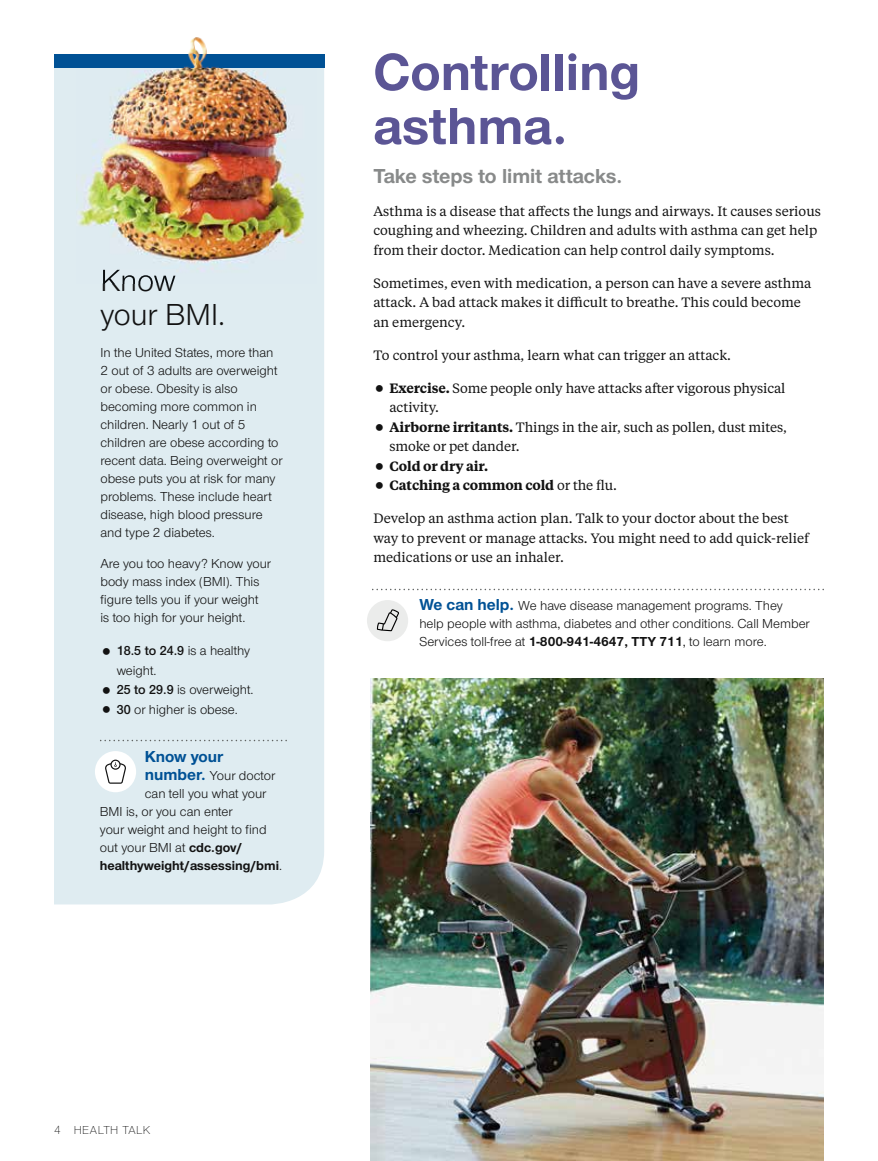
<style>
.page{position:relative;width:878px;height:1161px;background:#fff}
.page>*{position:absolute;margin:0;border:0;box-sizing:border-box;transform-origin:0 0}
.t1{font:700 54px/54px "UHC Sans";color:#5b5595}
.t2{font:31.5px/34.5px "UHC Sans";color:#121212}
.t3{font:700 21px "UHC Sans";color:#888a8a}
.t4{font:700 16.5px "UHC Sans";color:#005195}
.t5{font:13.5px/18px "UHC Sans";color:#121212}
.t6{font:13.5px/19.5px "UHC Serif Text";color:#121212}
.t7{font:600 13.5px/19.5px "UHC Serif Text";letter-spacing:-.01em;color:#121212}
.t8{font:700 13.5px "UHC Sans";color:#121212}
.t9{font:300 12px "UHC Sans";letter-spacing:.04em;color:#121212}
.s1{font-weight:600}
.s2{font-weight:700;font-size:16.5px;color:#005195}
.s3{font-weight:700}
.s4{font-weight:400}
</style>
<div class="page">
<svg style="left:372px;top:589px;width:452px;height:1px"></svg>
<div style="left:367px;top:600px;width:41px;height:41px;background:#ebeceb;border-radius:50%"></div>
<svg style="left:376px;top:609px;width:23px;height:22px"></svg>
<div style="left:54px;top:68px;width:270px;height:836px;background:#dfecf1"></div>
<div style="left:54px;top:54px;width:270px;height:14px;background:#005195"></div>
<svg style="left:100px;top:740px;width:187px;height:1px"></svg>
<div style="left:95px;top:751px;width:41px;height:41px;background:#fff;border-radius:50%"></div>
<svg style="left:105px;top:760px;width:21px;height:24px"></svg>
<img style="left:370px;top:679px;width:454px;height:482px">
<img style="left:188px;top:37px;width:19px;height:17px">
<img style="left:76px;top:54px;width:240px;height:230px">
<img style="left:103px;top:270px;width:72px;height:14px">
<h2 class="t2" style="left:100px;top:262px;width:126px">Know your BMI.</h2>
<p class="t5" style="left:100px;top:343px;width:184px">In the United States, more than<br>2 out of 3 adults are overweight or obese. Obesity is also becoming more common in children. Nearly 1 out of 5 children are obese according to recent data. Being overweight or obese puts you at risk for many problems. These include heart disease, high blood pressure and type 2 diabetes.</p>
<p class="t5" style="left:100px;top:554px;width:172px">Are you too heavy? Know your body mass index (BMI). This figure tells you if your weight<br>is too high for your height.</p>
<p class="t5" style="left:117px;top:641px;width:138px;line-height:19.5px"><span class="s1">18.5 to 24.9</span> is a healthy weight.<br><span class="s1">25 to 29.9</span> is overweight.<br><span class="s1">30</span> or higher is obese.</p>
<p class="t4" style="left:145px;top:745px;width:80px">Know your</p>
<p class="t5" style="left:145px;top:766px;width:132px"><span class="s2">number.</span> Your doctor</p>
<p class="t5" style="left:145px;top:784px;width:123px">can tell you what your</p>
<p class="t5" style="left:100px;top:802px;width:134px">BMI is, or you can enter</p>
<p class="t5" style="left:100px;top:820px;width:168px">your weight and height to find</p>
<p class="t5" style="left:100px;top:838px;width:144px">out your BMI at <span class="s3">cdc.gov/</span></p>
<p class="t8" style="left:100px;top:856px;width:184px">healthyweight/assessing/bmi<span class="s4">.</span></p>
<h1 class="t1" style="left:373px;top:43px;width:268px">Controlling asthma.</h1>
<h3 class="t3" style="left:373px;top:162px;width:250px">Take steps to limit attacks.</h3>
<p class="t6" style="left:373px;top:201px;width:449px">Asthma is a disease that affects the lungs and airways. It causes serious coughing and wheezing. Children and adults with asthma can get help from their doctor. Medication can help control daily symptoms.</p>
<p class="t6" style="left:373px;top:273px;width:439px">Sometimes, even with medication, a person can have a severe asthma attack. A bad attack makes it difficult to breathe. This could become an emergency.</p>
<p class="t6" style="left:373px;top:345px;width:359px">To control your asthma, learn what can trigger an attack.</p>
<p class="t6" style="left:389px;top:378px;width:399px"><span class="s1">Exercise.</span> Some people only have attacks after vigorous physical activity.<br><span class="s1">Airborne irritants.</span> Things in the air, such as pollen, dust mites, smoke or pet dander.</p>
<p class="t7" style="left:389px;top:456px;width:229px">Cold or dry air.<br>Catching a common cold <span class="s4">or the flu.</span></p>
<p class="t6" style="left:373px;top:508px;width:437px">Develop an asthma action plan. Talk to your doctor about the best way to prevent or manage attacks. You might need to add quick-relief medications or use an inhaler.</p>
<p class="t5" style="left:419px;top:597px;width:392px"><span class="s2">We can help.</span> We have disease management programs. They help people with asthma, diabetes and other conditions. Call Member<br>Services toll-free at <span class="s3">1-800-941-4647, TTY 711</span>, to learn more.</p>
<p class="t9" style="left:54px;top:1122px;width:98px">4 HEALTH TALK</p>
</div>
